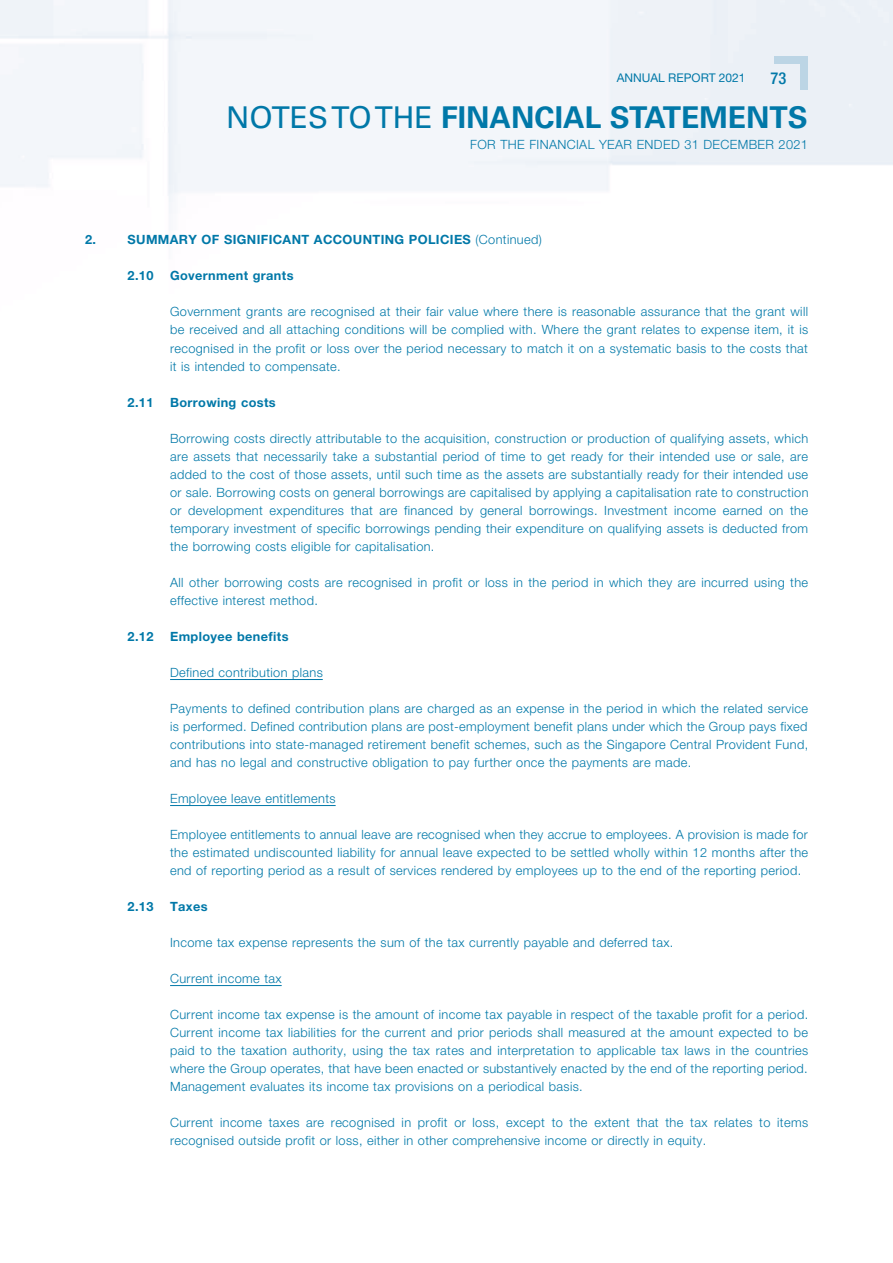
<style>
.page{position:relative;width:893px;height:1263px;background:#fff}
.page>*{position:absolute;margin:0;border:0;box-sizing:border-box;transform-origin:0 0}
.t1{font:700 30px "Univers LT Std";color:#0078a8}
.t2{font:500 condensed 16.5px "Helvetica Neue LT Std";color:#0078a8}
.t3{font:300 12.75px/18px "Helvetica Neue LT Std";letter-spacing:.03em;color:#0078a8;text-align:justify}
.t4{font:700 12.75px "Helvetica Neue LT Std";letter-spacing:.03em;color:#0078a8}
.t5{font:12px "Helvetica Neue LT Std";color:#0078a8}
.s1{font-weight:400}
.s2{font-weight:300}
</style>
<div class="page">
<hr style="left:170px;top:679px;width:153px;height:1px;background:#0078a8">
<hr style="left:170px;top:805px;width:166px;height:1px;background:#0078a8">
<hr style="left:170px;top:985px;width:112px;height:1px;background:#0078a8">
<div style="left:774px;top:56px;width:34px;height:34px;background:#bcd5e5"></div>
<div style="left:767px;top:64px;width:33px;height:33px;background:#ebf0f6"></div>
<p class="t5" style="left:617px;top:71px;width:130px">ANNUAL REPORT 2021</p>
<p class="t2" style="left:770px;top:68px;width:17px">73</p>
<h1 class="t1" style="left:226px;top:100px;width:583px"><span class="s1">NOTES TO THE</span> FINANCIAL STATEMENTS</h1>
<p class="t3" style="left:470px;top:135px;width:339px">FOR THE FINANCIAL YEAR ENDED 31 DECEMBER 2021</p>
<p class="t4" style="left:85px;top:232px;width:12px">2.</p>
<p class="t4" style="left:128px;top:232px;width:416px">SUMMARY OF SIGNIFICANT ACCOUNTING POLICIES <span class="s2">(Continued)</span></p>
<p class="t4" style="left:128px;top:268px;width:27px">2.10</p>
<p class="t4" style="left:170px;top:268px;width:125px">Government grants</p>
<p class="t3" style="left:170px;top:303px;width:640px">Government grants are recognised at their fair value where there is reasonable assurance that the grant will be received and all attaching conditions will be complied with. Where the grant relates to expense item, it is recognised in the profit or loss over the period necessary to match it on a systematic basis to the costs that it is intended to compensate.</p>
<p class="t4" style="left:128px;top:394px;width:27px">2.11</p>
<p class="t4" style="left:170px;top:394px;width:107px">Borrowing costs</p>
<p class="t3" style="left:170px;top:429px;width:640px">Borrowing costs directly attributable to the acquisition, construction or production of qualifying assets, which are assets that necessarily take a substantial period of time to get ready for their intended use or sale, are added to the cost of those assets, until such time as the assets are substantially ready for their intended use or sale. Borrowing costs on general borrowings are capitalised by applying a capitalisation rate to construction or development expenditures that are financed by general borrowings. Investment income earned on the temporary investment of specific borrowings pending their expenditure on qualifying assets is deducted from the borrowing costs eligible for capitalisation.</p>
<p class="t3" style="left:170px;top:573px;width:640px">All other borrowing costs are recognised in profit or loss in the period in which they are incurred using the effective interest method.</p>
<p class="t4" style="left:128px;top:628px;width:27px">2.12</p>
<p class="t4" style="left:170px;top:628px;width:120px">Employee benefits</p>
<p class="t3" style="left:170px;top:663px;width:154px">Defined contribution plans</p>
<p class="t3" style="left:170px;top:699px;width:640px">Payments to defined contribution plans are charged as an expense in the period in which the related service is performed. Defined contribution plans are post-employment benefit plans under which the Group pays fixed contributions into state-managed retirement benefit schemes, such as the Singapore Central Provident Fund, and has no legal and constructive obligation to pay further once the payments are made.</p>
<p class="t3" style="left:170px;top:789px;width:167px">Employee leave entitlements</p>
<p class="t3" style="left:170px;top:825px;width:640px">Employee entitlements to annual leave are recognised when they accrue to employees. A provision is made for the estimated undiscounted liability for annual leave expected to be settled wholly within 12 months after the end of reporting period as a result of services rendered by employees up to the end of the reporting period.</p>
<p class="t4" style="left:128px;top:898px;width:27px">2.13</p>
<p class="t4" style="left:170px;top:898px;width:39px">Taxes</p>
<p class="t3" style="left:170px;top:933px;width:505px">Income tax expense represents the sum of the tax currently payable and deferred tax.</p>
<p class="t3" style="left:170px;top:969px;width:113px">Current income tax</p>
<p class="t3" style="left:170px;top:1005px;width:640px">Current income tax expense is the amount of income tax payable in respect of the taxable profit for a period.<br>Current income tax liabilities for the current and prior periods shall measured at the amount expected to be paid to the taxation authority, using the tax rates and interpretation to applicable tax laws in the countries where the Group operates, that have been enacted or substantively enacted by the end of the reporting period.<br>Management evaluates its income tax provisions on a periodical basis.</p>
<p class="t3" style="left:170px;top:1113px;width:640px">Current income taxes are recognised in profit or loss, except to the extent that the tax relates to items recognised outside profit or loss, either in other comprehensive income or directly in equity.</p>
</div>
